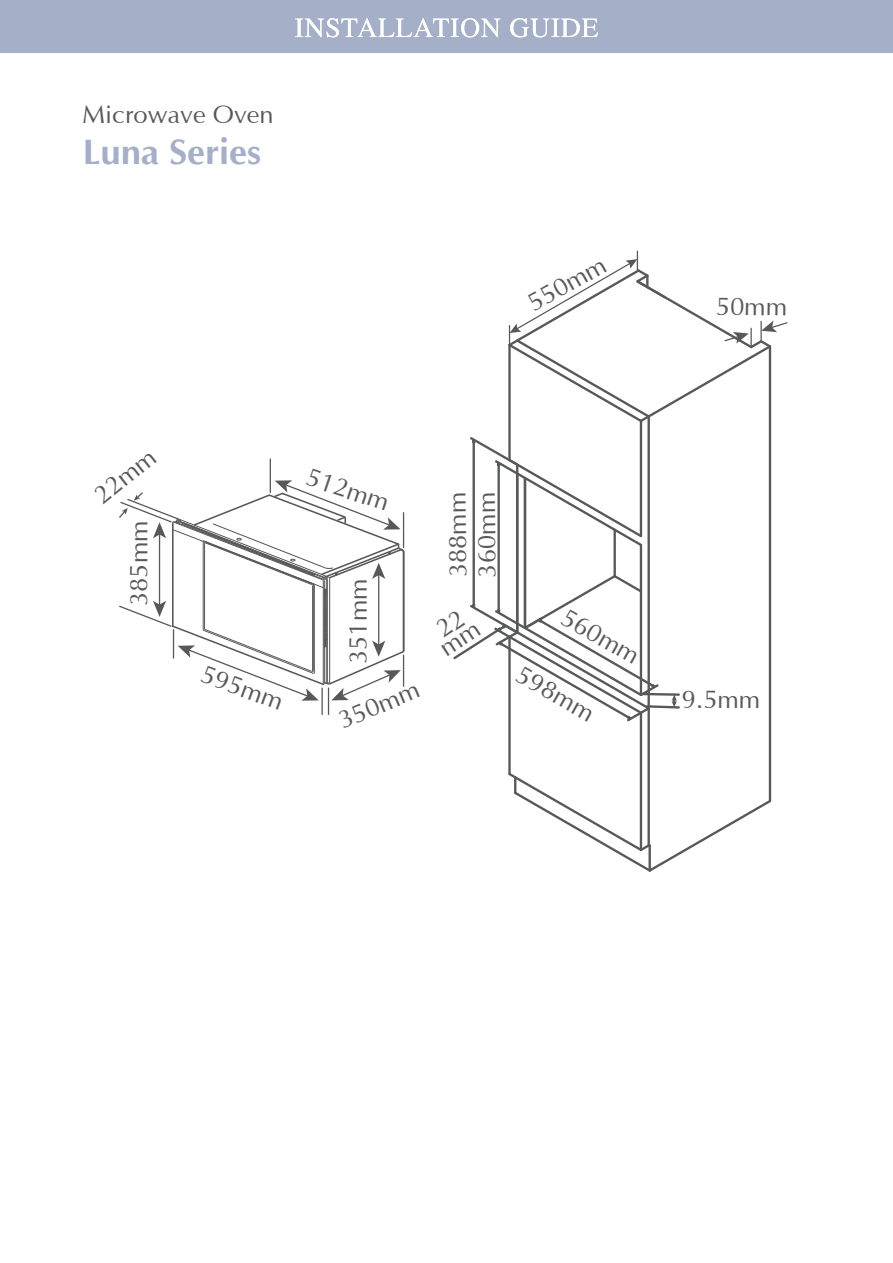
<style>
.page{position:relative;width:893px;height:1263px;background:#fff}
.page>*{position:absolute;margin:0;border:0;box-sizing:border-box;transform-origin:0 0}
.t1{font:700 36px "Optima";color:#a5afc7}
.t2{font:25.65px/29.2px "Optima";color:#58595b}
.t3{font:25.5px "Optima";color:#58595b}
</style>
<div class="page">
<div style="left:0;top:0;width:893px;height:53px;background:#a5afc7"></div>
<svg style="left:295px;top:18px;width:205px;height:19px"></svg>
<svg style="left:510px;top:18px;width:88px;height:19px"></svg>
<hr style="left:270px;top:459px;width:1px;height:34px;background:#57585a">
<hr style="left:640px;top:421px;width:2px;height:115px;background:#57585a">
<hr style="left:640px;top:545px;width:2px;height:150px;background:#57585a">
<hr style="left:508px;top:345px;width:3px;height:115px;background:#57585a">
<hr style="left:647px;top:416px;width:3px;height:429px;background:#57585a">
<hr style="left:769px;top:347px;width:2px;height:454px;background:#57585a">
<hr style="left:516px;top:473px;width:2px;height:159px;background:#57585a">
<hr style="left:524px;top:478px;width:2px;height:150px;background:#57585a">
<hr style="left:508px;top:637px;width:3px;height:137px;background:#57585a">
<hr style="left:640px;top:713px;width:2px;height:137px;background:#57585a">
<svg style="left:508px;top:771px;width:264px;height:101px"></svg>
<hr style="left:613px;top:530px;width:3px;height:46px;background:#57585a">
<hr style="left:497px;top:465px;width:3px;height:146px;background:#57585a">
<hr style="left:473px;top:442px;width:2px;height:163px;background:#57585a">
<svg style="left:470px;top:435px;width:173px;height:113px"></svg>
<svg style="left:508px;top:251px;width:280px;height:173px"></svg>
<svg style="left:119px;top:480px;width:286px;height:234px"></svg>
<svg style="left:453px;top:573px;width:227px;height:153px"></svg>
<p class="t3" style="left:83px;top:101px;width:193px">Microwave Oven</p>
<h1 class="t1" style="left:83px;top:132px;width:180px">Luna Series</h1>
<p class="t2" style="left:523px;top:293px;width:87px;rotate:-29deg">550mm</p>
<p class="t2" style="left:716px;top:292px;width:73px;rotate:1deg">50mm</p>
<p class="t2" style="left:89px;top:487px;width:73px;rotate:-38deg">22mm</p>
<p class="t2" style="left:125px;top:606px;width:87px;rotate:-90deg">385mm</p>
<p class="t2" style="left:311px;top:463px;width:87px;rotate:18deg">512mm</p>
<p class="t2" style="left:207px;top:660px;width:87px;rotate:20deg">595mm</p>
<p class="t2" style="left:345px;top:664px;width:87px;rotate:-90deg">351mm</p>
<p class="t2" style="left:334px;top:709px;width:87px;rotate:-23deg">350mm</p>
<p class="t2" style="left:445px;top:578px;width:88px;rotate:-91deg">388mm<br>360mm</p>
<p class="t2" style="left:570px;top:604px;width:87px;rotate:29deg">560mm</p>
<p class="t2" style="left:524px;top:661px;width:87px;rotate:29deg">598mm</p>
<p class="t2" style="left:682px;top:685px;width:80px">9.5mm</p>
</div>
